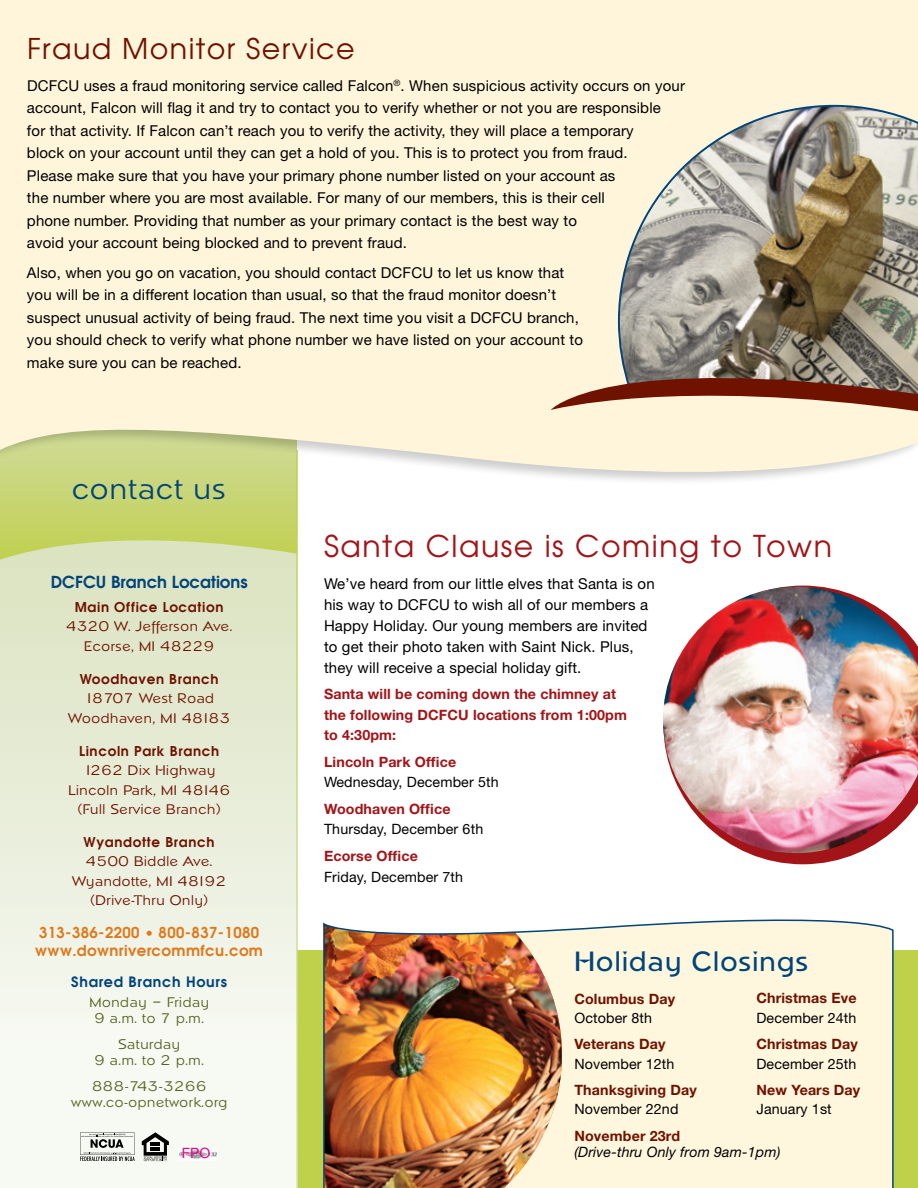
<style>
.page{position:relative;width:918px;height:1188px;background:#fff}
.page>*{position:absolute;margin:0;border:0;box-sizing:border-box;transform-origin:0 0}
.t1{font:30px "Avant Garde";letter-spacing:.05em;color:#a21418}
.t2{font:28.5px "Avant Garde";letter-spacing:.05em;color:#6f1200}
.t3{font:28.5px "Napoli";letter-spacing:.05em;color:#00447a}
.t4{font:500 27px "Napoli";letter-spacing:.05em;color:#00447a}
.t5{font:600 16.5px "Avant Garde";color:#00447a}
.t6{font:15px/22.5px "Helvetica Neue";letter-spacing:.01em;color:#000}
.t7{font:600 15px/18px "Avant Garde";letter-spacing:.025em;color:#de791c}
.t8{font:14.25px "Helvetica Neue";letter-spacing:.01em;color:#000}
.t9{font:700 14.25px/20.2px "Helvetica Neue";letter-spacing:.01em;color:#a21418}
.t10{font:700 14.25px "Helvetica Neue";letter-spacing:.01em;color:#6f1200}
.t11{font:italic 14.25px "Helvetica Neue";letter-spacing:.01em;color:#000}
.t12{font:600 14.25px "Avant Garde";letter-spacing:.05em;color:#00447a}
.t13{font:14.25px "Helvetica Neue";color:#ec008c}
.t14{font:13.5px/19.5px "Napoli";letter-spacing:.05em;color:#6f1200;text-align:center}
.t15{font:13.5px/16.2px "Napoli";letter-spacing:.05em;color:#566423;text-align:center}
.t16{font:600 13.5px "Avant Garde";letter-spacing:.05em;color:#6f1200}
</style>
<div class="page">
<div style="left:285px;top:950px;width:633px;height:238px;background:#bfd04b"></div>
<svg style="left:748px;top:586px;width:110px;height:278px"></svg>
<img style="left:663px;top:587px;width:255px;height:266px">
<div style="left:0;top:539px;width:297px;height:649px;background:linear-gradient(to bottom,#dbe3c1,#fcfdfb)"></div>
<svg style="left:0;top:497px;width:296px;height:63px;background:#c9d67a"></svg>
<svg style="left:80px;top:1132px;width:55px;height:29px"></svg>
<svg style="left:142px;top:1132px;width:27px;height:29px"></svg>
<img style="left:179px;top:1149px;width:38px;height:12px">
<hr style="left:296px;top:450px;width:2px;height:738px;background:#fff">
<svg style="left:0;top:0;width:918px;height:497px;background:#fbf3d7"></svg>
<img style="left:617px;top:104px;width:301px;height:246px">
<svg style="left:551px;top:350px;width:367px;height:95px;background:#c5af99"></svg>
<img style="left:323px;top:919px;width:571px;height:269px">
<h2 class="t2" style="left:27px;top:31px;width:329px">Fraud Monitor Service</h2>
<p class="t6" style="left:27px;top:74px;width:660px">DCFCU uses a fraud monitoring service called Falcon<sup>®</sup>. When suspicious activity occurs on your account, Falcon will flag it and try to contact you to verify whether or not you are responsible<br>for that activity. If Falcon can’t reach you to verify the activity, they will place a temporary<br>block on your account until they can get a hold of you. This is to protect you from fraud.<br>Please make sure that you have your primary phone number listed on your account as<br>the number where you are most available. For many of our members, this is their cell<br>phone number. Providing that number as your primary contact is the best way to<br>avoid your account being blocked and to prevent fraud.</p>
<p class="t6" style="left:27px;top:261px;width:558px">Also, when you go on vacation, you should contact DCFCU to let us know that you will be in a different location than usual, so that the fraud monitor doesn’t suspect unusual activity of being fraud. The next time you visit a DCFCU branch, you should check to verify what phone number we have listed on your account to make sure you can be reached.</p>
<h2 class="t3" style="left:72px;top:473px;width:155px">contact us</h2>
<p class="t5" style="left:51px;top:571px;width:199px">DCFCU Branch Locations</p>
<p class="t16" style="left:75px;top:598px;width:150px">Main Office Location</p>
<p class="t14" style="left:66px;top:617px;width:168px">4320 W. Jefferson Ave.<br>Ecorse, MI 48229</p>
<p class="t16" style="left:80px;top:670px;width:140px">Woodhaven Branch</p>
<p class="t14" style="left:68px;top:688px;width:163px">18707 West Road<br>Woodhaven, MI 48183</p>
<p class="t16" style="left:79px;top:742px;width:142px">Lincoln Park Branch</p>
<p class="t14" style="left:68px;top:760px;width:163px">1262 Dix Highway<br>Lincoln Park, MI 48146 (Full Service Branch)</p>
<p class="t16" style="left:84px;top:833px;width:133px">Wyandotte Branch</p>
<p class="t14" style="left:72px;top:852px;width:155px">4500 Biddle Ave.<br>Wyandotte, MI 48192 (Drive-Thru Only)</p>
<p class="t7" style="left:35px;top:923px;width:229px">313-386-2200 • 800-837-1080 www.downrivercommfcu.com</p>
<p class="t12" style="left:71px;top:972px;width:157px">Shared Branch Hours</p>
<p class="t15" style="left:89px;top:994px;width:121px">Monday – Friday<br>9 a.m. to 7 p.m.</p>
<p class="t15" style="left:94px;top:1036px;width:111px">Saturday<br>9 a.m. to 2 p.m.</p>
<p class="t15" style="left:71px;top:1078px;width:158px">888-743-3266 www.co-opnetwork.org</p>
<p class="t13" style="left:182px;top:1145px;width:30px">FPO</p>
<h1 class="t1" style="left:324px;top:527px;width:510px">Santa Clause is Coming to Town</h1>
<p class="t6" style="left:324px;top:573px;width:332px;line-height:21px">We’ve heard from our little elves that Santa is on his way to DCFCU to wish all of our members a Happy Holiday. Our young members are invited to get their photo taken with Saint Nick. Plus, they will receive a special holiday gift.</p>
<p class="t9" style="left:324px;top:684px;width:305px">Santa will be coming down the chimney at the following DCFCU locations from 1:00pm to 4:30pm:</p>
<p class="t9" style="left:324px;top:751px;width:134px">Lincoln Park Office</p>
<p class="t8" style="left:324px;top:774px;width:176px">Wednesday, December 5th</p>
<p class="t9" style="left:324px;top:799px;width:128px">Woodhaven Office</p>
<p class="t8" style="left:324px;top:821px;width:161px">Thursday, December 6th</p>
<p class="t9" style="left:324px;top:846px;width:95px">Ecorse Office</p>
<p class="t8" style="left:324px;top:868px;width:141px">Friday, December 7th</p>
<h3 class="t4" style="left:574px;top:945px;width:235px">Holiday Closings</h3>
<p class="t10" style="left:574px;top:990px;width:102px">Columbus Day</p>
<p class="t8" style="left:574px;top:1009px;width:79px">October 8th</p>
<p class="t10" style="left:574px;top:1035px;width:93px">Veterans Day</p>
<p class="t8" style="left:574px;top:1055px;width:102px">November 12th</p>
<p class="t10" style="left:574px;top:1081px;width:124px">Thanksgiving Day</p>
<p class="t8" style="left:574px;top:1101px;width:106px">November 22nd</p>
<p class="t10" style="left:574px;top:1127px;width:107px">November 23rd</p>
<p class="t11" style="left:574px;top:1143px;width:208px">(Drive-thru Only from 9am-1pm)</p>
<p class="t10" style="left:756px;top:989px;width:102px">Christmas Eve</p>
<p class="t8" style="left:756px;top:1009px;width:101px">December 24th</p>
<p class="t10" style="left:756px;top:1035px;width:103px">Christmas Day</p>
<p class="t8" style="left:756px;top:1055px;width:101px">December 25th</p>
<p class="t10" style="left:756px;top:1081px;width:105px">New Years Day</p>
<p class="t8" style="left:756px;top:1101px;width:77px">January 1st</p>
</div>
